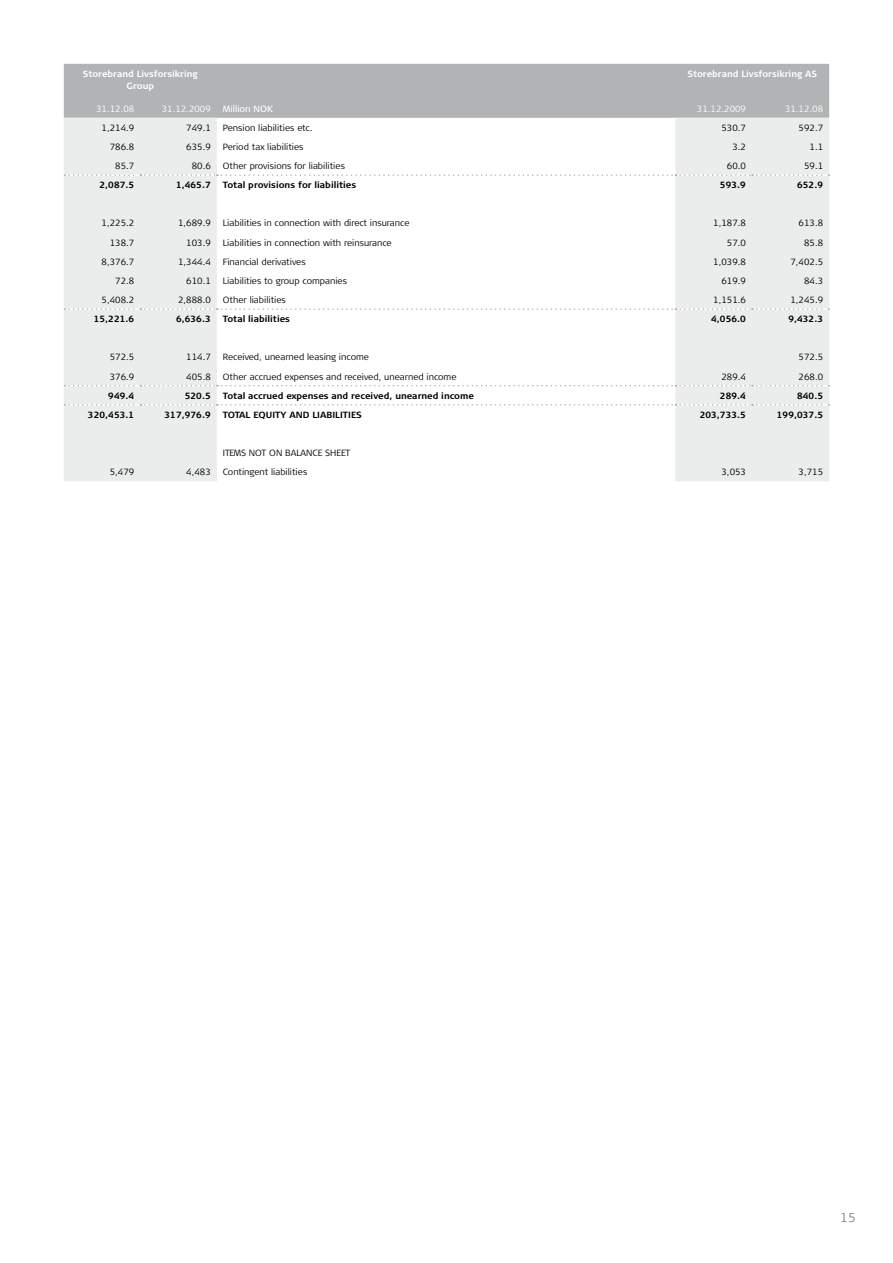
<style>
.page{position:relative;width:893px;height:1263px;background:#fff}
.page>*{position:absolute;margin:0;border:0;box-sizing:border-box;transform-origin:0 0}
.t1{font:300 12.75px "Signa Column";color:#87888a}
.t2{font:300 9px "Signa Column";color:#000}
.t3{font:700 9px "Signa Column";color:#000}
.t4{font:700 9px/12px "Signa Column";color:#fff;text-align:center}
.t5{font:300 9px "Signa Column";color:#fff}
.t6{font:9px "Signa Column";color:#fff}
</style>
<div class="page">
<div style="left:64px;top:64px;width:765px;height:54px;background:#b1b3b4"></div>
<svg style="left:64px;top:118px;width:765px;height:363px"></svg>
<svg style="left:65px;top:174px;width:764px;height:2px"></svg>
<svg style="left:65px;top:308px;width:764px;height:2px"></svg>
<svg style="left:65px;top:385px;width:764px;height:1px"></svg>
<svg style="left:65px;top:404px;width:764px;height:2px"></svg>
<p class="t4" style="left:83px;top:68px;width:116px">Storebrand Livsforsikring<br>Group</p>
<p class="t4" style="left:688px;top:68px;width:125px">Storebrand Livsforsikring AS</p>
<p class="t5" style="left:96px;top:103px;width:40px">31.12.08</p>
<p class="t5" style="left:162px;top:103px;width:51px">31.12.2009</p>
<p class="t6" style="left:223px;top:103px;width:52px">Million NOK</p>
<p class="t5" style="left:697px;top:103px;width:51px">31.12.2009</p>
<p class="t5" style="left:785px;top:103px;width:40px">31.12.08</p>
<p class="t2" style="left:102px;top:123px;width:34px">1,214.9</p>
<p class="t2" style="left:186px;top:123px;width:26px">749.1</p>
<p class="t2" style="left:223px;top:123px;width:91px">Pension liabilities etc.</p>
<p class="t2" style="left:721px;top:123px;width:26px">530.7</p>
<p class="t2" style="left:799px;top:123px;width:26px">592.7</p>
<p class="t2" style="left:110px;top:142px;width:26px">786.8</p>
<p class="t2" style="left:186px;top:142px;width:26px">635.9</p>
<p class="t2" style="left:223px;top:142px;width:82px">Period tax liabilities</p>
<p class="t2" style="left:732px;top:142px;width:15px">3.2</p>
<p class="t2" style="left:809px;top:142px;width:15px">1.1</p>
<p class="t2" style="left:115px;top:161px;width:21px">85.7</p>
<p class="t2" style="left:192px;top:161px;width:21px">80.6</p>
<p class="t2" style="left:223px;top:161px;width:124px">Other provisions for liabilities</p>
<p class="t2" style="left:727px;top:161px;width:21px">60.0</p>
<p class="t2" style="left:804px;top:161px;width:21px">59.1</p>
<p class="t3" style="left:99px;top:180px;width:36px">2,087.5</p>
<p class="t3" style="left:176px;top:180px;width:36px">1,465.7</p>
<p class="t3" style="left:223px;top:180px;width:135px">Total provisions for liabilities</p>
<p class="t3" style="left:720px;top:180px;width:28px">593.9</p>
<p class="t3" style="left:797px;top:180px;width:28px">652.9</p>
<p class="t2" style="left:102px;top:218px;width:34px">1,225.2</p>
<p class="t2" style="left:178px;top:218px;width:34px">1,689.9</p>
<p class="t2" style="left:223px;top:218px;width:188px">Liabilities in connection with direct insurance</p>
<p class="t2" style="left:713px;top:218px;width:34px">1,187.8</p>
<p class="t2" style="left:799px;top:218px;width:26px">613.8</p>
<p class="t2" style="left:110px;top:237px;width:26px">138.7</p>
<p class="t2" style="left:186px;top:237px;width:26px">103.9</p>
<p class="t2" style="left:223px;top:237px;width:170px">Liabilities in connection with reinsurance</p>
<p class="t2" style="left:727px;top:237px;width:21px">57.0</p>
<p class="t2" style="left:804px;top:237px;width:21px">85.8</p>
<p class="t2" style="left:102px;top:256px;width:34px">8,376.7</p>
<p class="t2" style="left:178px;top:256px;width:34px">1,344.4</p>
<p class="t2" style="left:223px;top:256px;width:84px">Financial derivatives</p>
<p class="t2" style="left:713px;top:256px;width:34px">1,039.8</p>
<p class="t2" style="left:790px;top:256px;width:34px">7,402.5</p>
<p class="t2" style="left:115px;top:276px;width:21px">72.8</p>
<p class="t2" style="left:186px;top:276px;width:26px">610.1</p>
<p class="t2" style="left:223px;top:276px;width:126px">Liabilities to group companies</p>
<p class="t2" style="left:721px;top:276px;width:26px">619.9</p>
<p class="t2" style="left:804px;top:276px;width:21px">84.3</p>
<p class="t2" style="left:102px;top:295px;width:34px">5,408.2</p>
<p class="t2" style="left:178px;top:295px;width:34px">2,888.0</p>
<p class="t2" style="left:223px;top:295px;width:65px">Other liabilities</p>
<p class="t2" style="left:713px;top:295px;width:34px">1,151.6</p>
<p class="t2" style="left:790px;top:295px;width:34px">1,245.9</p>
<p class="t3" style="left:94px;top:314px;width:42px">15,221.6</p>
<p class="t3" style="left:176px;top:314px;width:36px">6,636.3</p>
<p class="t3" style="left:223px;top:314px;width:69px">Total liabilities</p>
<p class="t3" style="left:711px;top:314px;width:36px">4,056.0</p>
<p class="t3" style="left:788px;top:314px;width:36px">9,432.3</p>
<p class="t2" style="left:110px;top:352px;width:26px">572.5</p>
<p class="t2" style="left:186px;top:352px;width:26px">114.7</p>
<p class="t2" style="left:223px;top:352px;width:148px">Received, unearned leasing income</p>
<p class="t2" style="left:799px;top:352px;width:26px">572.5</p>
<p class="t2" style="left:110px;top:371px;width:26px">376.9</p>
<p class="t2" style="left:186px;top:371px;width:26px">405.8</p>
<p class="t2" style="left:223px;top:371px;width:235px">Other accrued expenses and received, unearned income</p>
<p class="t2" style="left:721px;top:371px;width:26px">289.4</p>
<p class="t2" style="left:799px;top:371px;width:26px">268.0</p>
<p class="t3" style="left:108px;top:390px;width:28px">949.4</p>
<p class="t3" style="left:185px;top:390px;width:28px">520.5</p>
<p class="t3" style="left:223px;top:390px;width:253px">Total accrued expenses and received, unearned income</p>
<p class="t3" style="left:720px;top:390px;width:28px">289.4</p>
<p class="t3" style="left:797px;top:390px;width:28px">840.5</p>
<p class="t3" style="left:88px;top:409px;width:48px">320,453.1</p>
<p class="t3" style="left:164px;top:409px;width:48px">317,976.9</p>
<p class="t3" style="left:223px;top:409px;width:123px">TOTAL EQUITY AND LIABI LITIES</p>
<p class="t3" style="left:700px;top:409px;width:48px">203,733.5</p>
<p class="t3" style="left:777px;top:409px;width:48px">199,037.5</p>
<p class="t2" style="left:223px;top:448px;width:129px">ITEMS NOT ON BALANCE SHEET</p>
<p class="t2" style="left:110px;top:467px;width:26px">5,479</p>
<p class="t2" style="left:186px;top:467px;width:26px">4,483</p>
<p class="t2" style="left:223px;top:467px;width:86px">Contingent liabilities</p>
<p class="t2" style="left:721px;top:467px;width:26px">3,053</p>
<p class="t2" style="left:799px;top:467px;width:26px">3,715</p>
<h1 class="t1" style="left:840px;top:1210px;width:17px">15</h1>
</div>
